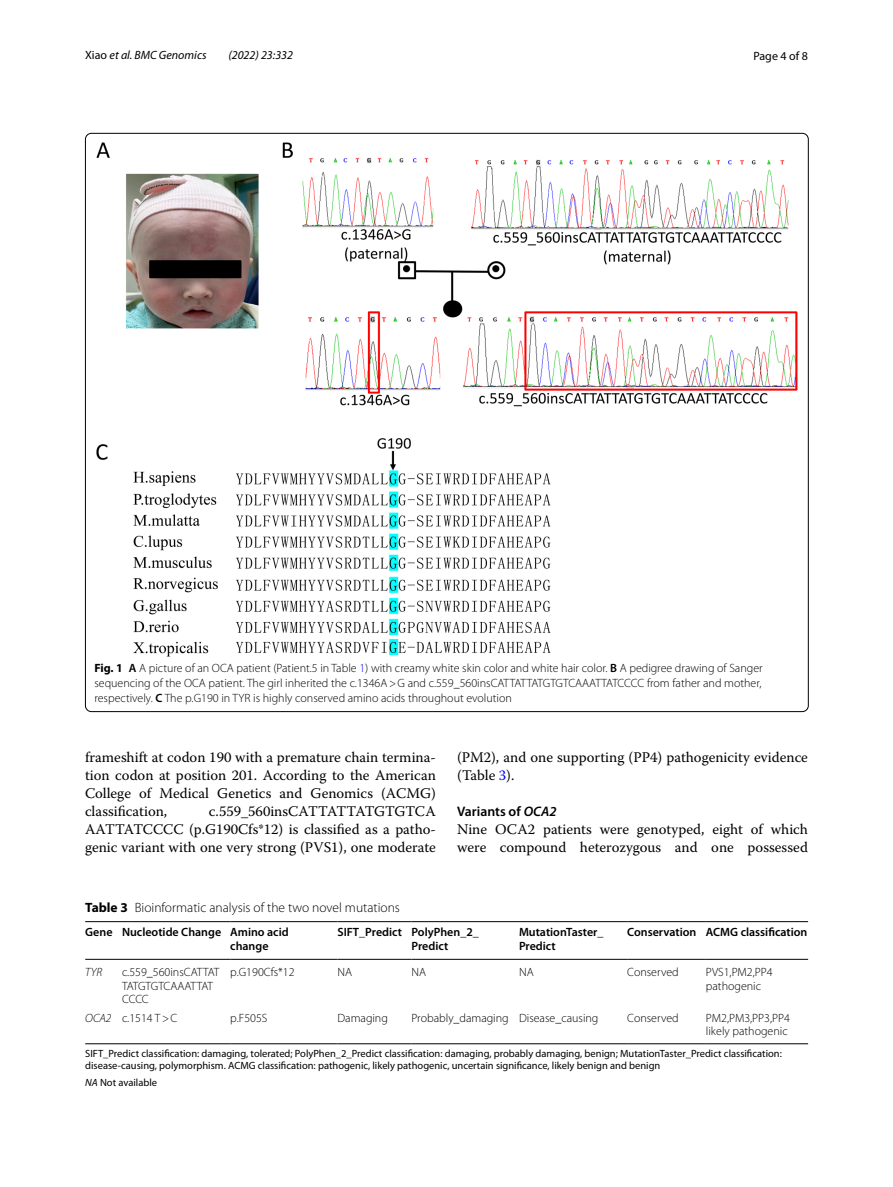
<style>
.page{position:relative;width:893px;height:1187px;background:#fff}
.page>*{position:absolute;margin:0;border:0;box-sizing:border-box;transform-origin:0 0}
.t1{font:14.7px/18px "Warnock Pro";color:#000;text-align:justify}
.t2{font:600 13.8px "Myriad Pro";color:#000}
.t3{font:300 13.5px "Myriad Pro";color:#000}
.t4{font:300 12px/13.5px "Myriad Pro";color:#000}
.t5{font:600 12px/13.5px "Myriad Pro";color:#000}
.t6{font:italic 12px "Myriad Pro";color:#000}
.t7{font:12px "Myriad Pro";color:#000}
.t8{font:italic 300 12px "Myriad Pro";color:#000}
.t9{font:10.5px/12.8px "Myriad Pro";color:#000}
.s1{font-style:normal}
.s2{font-weight:700}
.s3{font-weight:600}
.s4{color:#00f}
.s5{font-style:italic}
</style>
<div class="page">
<img style="left:97px;top:142px;width:700px;height:514px">
<hr style="left:85px;top:921px;width:37px;height:1px;background:#000">
<hr style="left:85px;top:959px;width:37px;height:1px;background:#000">
<hr style="left:122px;top:921px;width:108px;height:1px;background:#000">
<hr style="left:122px;top:959px;width:108px;height:1px;background:#000">
<hr style="left:230px;top:921px;width:107px;height:1px;background:#000">
<hr style="left:230px;top:959px;width:107px;height:1px;background:#000">
<hr style="left:337px;top:921px;width:74px;height:1px;background:#000">
<hr style="left:337px;top:959px;width:74px;height:1px;background:#000">
<hr style="left:411px;top:921px;width:108px;height:1px;background:#000">
<hr style="left:411px;top:959px;width:108px;height:1px;background:#000">
<hr style="left:519px;top:921px;width:108px;height:1px;background:#000">
<hr style="left:519px;top:959px;width:108px;height:1px;background:#000">
<hr style="left:627px;top:921px;width:79px;height:1px;background:#000">
<hr style="left:627px;top:959px;width:79px;height:1px;background:#000">
<hr style="left:706px;top:921px;width:102px;height:1px;background:#000">
<hr style="left:706px;top:959px;width:102px;height:1px;background:#000">
<hr style="left:85px;top:1043px;width:37px;height:1px;background:#000">
<hr style="left:122px;top:1043px;width:108px;height:1px;background:#000">
<hr style="left:230px;top:1043px;width:107px;height:1px;background:#000">
<hr style="left:337px;top:1043px;width:74px;height:1px;background:#000">
<hr style="left:411px;top:1043px;width:108px;height:1px;background:#000">
<hr style="left:519px;top:1043px;width:108px;height:1px;background:#000">
<hr style="left:627px;top:1043px;width:79px;height:1px;background:#000">
<hr style="left:706px;top:1043px;width:102px;height:1px;background:#000">
<p class="t6" style="left:85px;top:48px;width:123px"><span class="s1">Xiao</span> et al. BMC Genomics</p>
<p class="t6" style="left:228px;top:48px;width:66px">(2022) 23:332</p>
<p class="t7" style="left:753px;top:48px;width:56px">Page 4 of 8</p>
<p class="t4" style="left:94px;top:660px;width:670px;line-height:15px;text-align:justify"><span class="s2">Fig. 1</span> <span class="s3">A</span> A picture of an OCA patient (Patient.5 in Table <span class="s4">1</span>) with creamy white skin color and white hair color. <span class="s3">B</span> A pedigree drawing of Sanger sequencing of the OCA patient. The girl inherited the c.1346A&gt;G and c.559_560insCATTATTATGTGTCAAATTATCCCC from father and mother, respectively. <span class="s3">C</span> The p.G190 in TYR is highly conserved amino acids throughout evolution</p>
<p class="t1" style="left:85px;top:747px;width:352px">frameshift at codon 190 with a premature chain termina&shy;tion codon at position 201. According to the American College of Medical Genetics and Genomics (ACMG) classification,</p>
<p class="t1" style="left:85px;top:801px;width:352px;text-indent:124px">c.559_560insCATTATTATGTGTCA AATTATCCCC (p.G190Cfs*12) is classified as a patho&shy;genic variant with one very strong (PVS1), one moderate</p>
<p class="t3" style="left:85px;top:899px;width:316px"><span class="s2">Table 3</span> Bioinformatic analysis of the two novel mutations</p>
<p class="t1" style="left:457px;top:747px;width:352px">(PM2), and one supporting (PP4) pathogenicity evidence (Table <span class="s4">3</span>).</p>
<p class="t2" style="left:457px;top:802px;width:101px">Variants of <span class="s5">OCA2</span></p>
<p class="t1" style="left:457px;top:819px;width:352px">Nine OCA2 patients were genotyped, eight of which were compound heterozygous and one possessed</p>
<p class="t5" style="left:230px;top:924px;width:60px;text-indent:-145px">Gene Nucleotide Change Amino acid change</p>
<p class="t5" style="left:411px;top:924px;width:69px;text-indent:-74px">SIFT_Predict PolyPhen_2_<br>Predict</p>
<p class="t5" style="left:519px;top:924px;width:86px">MutationTaster_<br>Predict</p>
<p class="t5" style="left:627px;top:924px;width:182px">Conservation ACMG classification</p>
<p class="t8" style="left:85px;top:966px;width:19px">TYR</p>
<p class="t4" style="left:122px;top:965px;width:99px">c.559_560insCATTAT<br>TATGTGTCAAATTAT<br>CCCC</p>
<p class="t4" style="left:230px;top:965px;width:66px">p.G190Cfs*12</p>
<p class="t4" style="left:337px;top:965px;width:16px">NA</p>
<p class="t4" style="left:411px;top:965px;width:16px">NA</p>
<p class="t4" style="left:519px;top:965px;width:16px">NA</p>
<p class="t4" style="left:627px;top:965px;width:53px">Conserved</p>
<p class="t4" style="left:706px;top:965px;width:68px">PVS1,PM2,PP4 pathogenic</p>
<p class="t4" style="left:85px;top:1011px;width:94px"><span class="s5">OCA2</span> c.1514 T&gt;C</p>
<p class="t4" style="left:230px;top:1011px;width:39px">p.F505S</p>
<p class="t4" style="left:338px;top:1011px;width:52px">Damaging</p>
<p class="t4" style="left:412px;top:1011px;width:188px">Probably_damaging Disease_causing</p>
<p class="t4" style="left:627px;top:1011px;width:53px">Conserved</p>
<p class="t4" style="left:706px;top:1011px;width:86px">PM2,PM3,PP3,PP4 likely pathogenic</p>
<p class="t9" style="left:85px;top:1046px;width:698px">SIFT_Predict classification: damaging, tolerated; PolyPhen_2_Predict classification: damaging, probably damaging, benign; MutationTaster_Predict classification: disease-causing, polymorphism. ACMG classification: pathogenic, likely pathogenic, uncertain significance, likely benign and benign</p>
<p class="t9" style="left:85px;top:1076px;width:73px"><span class="s5">NA</span> Not available</p>
</div>
